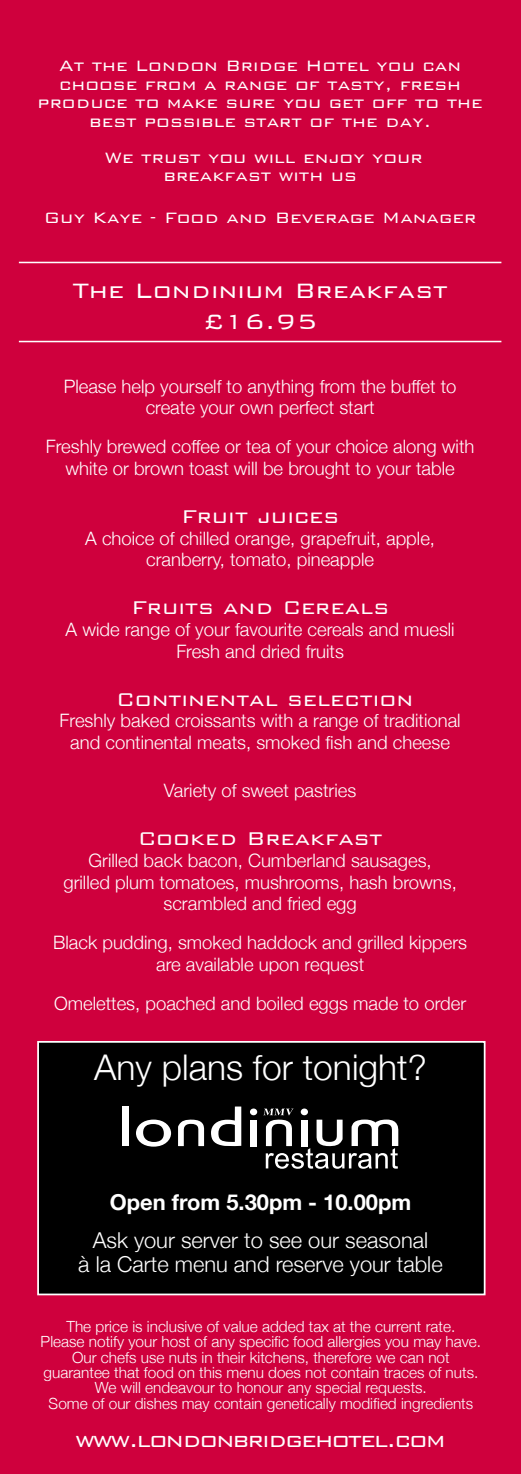
<style>
.page{position:relative;width:521px;height:1474px;background:#fff}
.page>*{position:absolute;margin:0;border:0;box-sizing:border-box;transform-origin:0 0}
.t1{font:300 35.35px "Helvetica Neue";color:#fff}
.t2{font:300 27.65px/30.8px "Bank Gothic";color:#fff;text-align:center}
.t3{font:300 26.25px "Bank Gothic";letter-spacing:-.06em;color:#fff}
.t4{font:300 24.68px "Bank Gothic";color:#fff}
.t5{font:300 21.88px/24.5px "Helvetica Neue";color:#fff;text-align:center}
.t6{font:700 21.88px "Helvetica Neue";color:#fff}
.t7{font:300 19.95px/18.6px "Bank Gothic";color:#fff;text-align:center}
.t8{font:300 18.55px/21.5px "Helvetica Neue";color:#fff;text-align:center}
.t9{font:300 15.4px/15.4px "Helvetica Neue";color:#fff;text-align:center}
</style>
<div class="page">
<div style="left:0;top:0;width:521px;height:1473px;background:#cf003d"></div>
<hr style="left:19px;top:262px;width:482px;height:1px;background:#fff">
<hr style="left:19px;top:341px;width:482px;height:1px;background:#fff">
<div style="left:38px;top:1041px;width:447px;height:253px;background:#000"></div>
<div style="left:37px;top:1040px;width:448px;height:255px;border:2px solid #fff"></div>
<div style="left:250px;top:1108px;width:7px;height:7px;background:#fff;border-radius:50%"></div>
<svg style="left:136px;top:1119px;width:35px;height:27px"></svg>
<svg style="left:178px;top:1119px;width:26px;height:27px"></svg>
<svg style="left:211px;top:1106px;width:30px;height:40px"></svg>
<svg style="left:263px;top:1108px;width:135px;height:60px"></svg>
<div style="left:123px;top:1106px;width:6px;height:40px;background:#fff"></div>
<div style="left:250px;top:1120px;width:7px;height:26px;background:#fff"></div>
<div style="left:301px;top:1120px;width:6px;height:26px;background:#fff"></div>
<div style="left:301px;top:1108px;width:7px;height:7px;background:#fff;border-radius:50%"></div>
<p class="t7" style="left:38px;top:55px;width:447px">At the London Bridge Hotel you can choose from a range of tasty, fresh produce to make sure you get off to the best possible start of the day.</p>
<p class="t7" style="left:105px;top:146px;width:319px">We trust you will enjoy your breakfast with us</p>
<p class="t7" style="left:44px;top:206px;width:434px">Guy Kaye - Food and Beverage Manager</p>
<h2 class="t2" style="left:73px;top:272px;width:376px">The Londinium Breakfast £16.95</h2>
<p class="t8" style="left:64px;top:375px;width:394px">Please help yourself to anything from the buffet to create your own perfect start</p>
<p class="t8" style="left:46px;top:435px;width:430px">Freshly brewed coffee or tea of your choice along with white or brown toast will be brought to your table</p>
<h3 class="t4" style="left:181px;top:497px;width:160px">Fruit juices</h3>
<p class="t8" style="left:85px;top:527px;width:351px">A choice of chilled orange, grapefruit, apple, cranberry, tomato, pineapple</p>
<h3 class="t4" style="left:131px;top:589px;width:259px">Fruits and Cereals</h3>
<p class="t8" style="left:66px;top:618px;width:391px">A wide range of your favourite cereals and muesli<br>Fresh and dried fruits</p>
<h3 class="t4" style="left:116px;top:680px;width:298px">Continental selection</h3>
<p class="t8" style="left:60px;top:709px;width:402px">Freshly baked croissants with a range of traditional and continental meats, smoked fish and cheese</p>
<p class="t8" style="left:164px;top:779px;width:194px">Variety of sweet pastries</p>
<h3 class="t4" style="left:138px;top:820px;width:246px">Cooked Breakfast</h3>
<p class="t8" style="left:63px;top:849px;width:395px">Grilled back bacon, Cumberland sausages, grilled plum tomatoes, mushrooms, hash browns, scrambled and fried egg</p>
<p class="t8" style="left:53px;top:931px;width:415px">Black pudding, smoked haddock and grilled kippers are available upon request</p>
<p class="t8" style="left:54px;top:991px;width:413px">Omelettes, poached and boiled eggs made to order</p>
<h1 class="t1" style="left:94px;top:1046px;width:334px">Any plans for tonight?</h1>
<p class="t6" style="left:110px;top:1188px;width:303px">Open from 5.30pm - 10.00pm</p>
<p class="t5" style="left:78px;top:1227px;width:366px">Ask your server to see our seasonal<br>à la Carte menu and reserve your table</p>
<p class="t9" style="left:41px;top:1318px;width:442px">The price is inclusive of value added tax at the current rate.<br>Please notify your host of any specific food allergies you may have.<br>Our chefs use nuts in their kitchens, therefore we can not guarantee that food on this menu does not contain traces of nuts.<br>We will endeavour to honour any special requests.<br>Some of our dishes may contain genetically modified ingredients</p>
<h3 class="t3" style="left:75px;top:1419px;width:371px">www.londonbridgehotel.com</h3>
</div>
